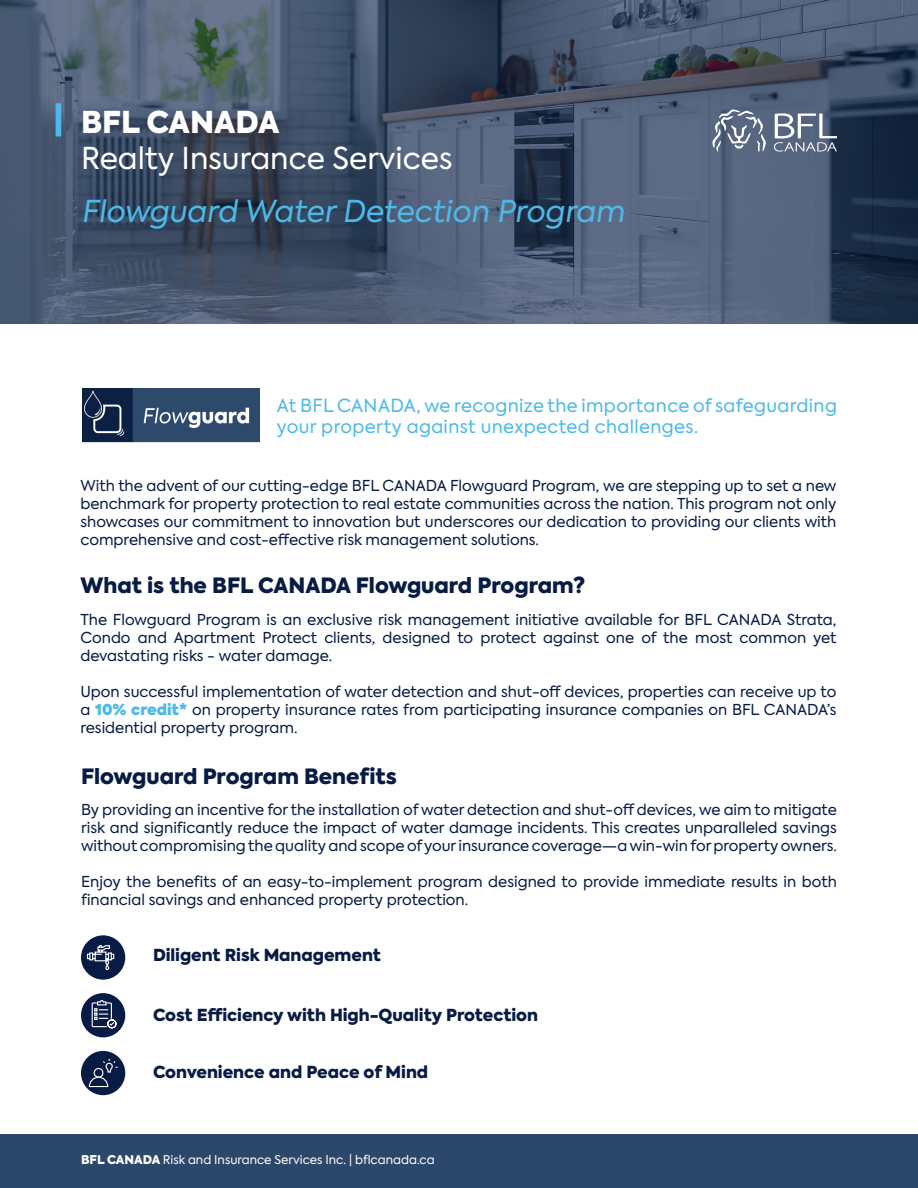
<style>
.page{position:relative;width:918px;height:1188px;background:#fff}
.page>*{position:absolute;margin:0;border:0;box-sizing:border-box;transform-origin:0 0}
.t1{font:italic 30px "Axiforma";color:#4eb9e9}
.Subtitle_teal{font:30px "Axiforma";color:#fff}
.Subtitle_teal-2{font:900 30px "Axiforma";color:#fff}
.t2{font:900 21px "Axiforma";color:#071b44}
.t3{font:18px/21px "Axiforma";letter-spacing:.02em;color:#4eb9e9}
.t4{font:900 16.5px "Axiforma";color:#071b44}
.t5{font:15px/18px "Axiforma";color:#071b44;text-align:justify}
.t6{font:12px "Axiforma";color:#fff}
.s1{font-weight:800;color:#4eb9e9}
.s2{font-weight:900}
</style>
<div class="page">
<div style="left:0;top:1134px;width:918px;height:54px;background:#2b4769"></div>
<svg style="left:0;top:1px;width:918px;height:323px;background:#46556c"></svg>
<svg style="left:712px;top:109px;width:54px;height:43px;background:#778498"></svg>
<svg style="left:774px;top:113px;width:63px;height:39px"></svg>
<svg style="left:56px;top:103px;width:5px;height:33px"></svg>
<div style="left:81px;top:935px;width:44px;height:45px;background:#071b44;border-radius:50%"></div>
<svg style="left:86px;top:945px;width:29px;height:25px"></svg>
<div style="left:81px;top:993px;width:44px;height:44px;background:#071b44;border-radius:50%"></div>
<svg style="left:91px;top:1000px;width:26px;height:29px"></svg>
<div style="left:81px;top:1051px;width:44px;height:44px;background:#071b44;border-radius:50%"></div>
<svg style="left:88px;top:1059px;width:30px;height:29px"></svg>
<img style="left:82px;top:389px;width:177px;height:54px">
<p class="Subtitle_teal-2" style="left:81px;top:100px;width:200px">BFL CANADA</p>
<p class="Subtitle_teal" style="left:81px;top:139px;width:373px">Realty Insurance Services</p>
<p class="t1" style="left:82px;top:192px;width:545px">Flowguard Water Detection Program</p>
<p class="t3" style="left:277px;top:395px;width:562px">At BFL CANADA, we recognize the importance of safeguarding your property against unexpected challenges.</p>
<p class="t5" style="left:80px;top:477px;width:758px">With the advent of our cutting-edge BFL CANADA Flowguard Program, we are stepping up to set a new benchmark for property protection to real estate communities across the nation. This program not only showcases our commitment to innovation but underscores our dedication to providing our clients with comprehensive and cost-effective risk management solutions.</p>
<p class="t2" style="left:80px;top:571px;width:506px">What is the BFL CANADA Flowguard Program?</p>
<p class="t5" style="left:80px;top:611px;width:758px">The Flowguard Program is an exclusive risk management initiative available for BFL CANADA Strata, Condo and Apartment Protect clients, designed to protect against one of the most common yet devastating risks - water damage.</p>
<p class="t5" style="left:80px;top:683px;width:758px">Upon successful implementation of water detection and shut-off devices, properties can receive up to a <span class="s1">10% credit*</span> on property insurance rates from participating insurance companies on BFL CANADA’s residential property program.</p>
<p class="t2" style="left:81px;top:761px;width:318px">Flowguard Program Benefits</p>
<p class="t5" style="left:81px;top:801px;width:758px">By providing an incentive for the installation of water detection and shut-off devices, we aim to mitigate risk and significantly reduce the impact of water damage incidents. This creates unparalleled savings without compromising the quality and scope of your insurance coverage—a win-win for property owners.</p>
<p class="t5" style="left:81px;top:873px;width:758px">Enjoy the benefits of an easy-to-implement program designed to provide immediate results in both financial savings and enhanced property protection.</p>
<p class="t4" style="left:153px;top:943px;width:229px">Diligent Risk Management</p>
<p class="t4" style="left:153px;top:1003px;width:387px">Cost Efficiency with High-Quality Protection</p>
<p class="t4" style="left:153px;top:1061px;width:277px">Convenience and Peace of Mind</p>
<p class="t6" style="left:81px;top:1152px;width:355px"><span class="s2">BFL CANADA</span> Risk and Insurance Services Inc. | bflcanada.ca</p>
</div>
